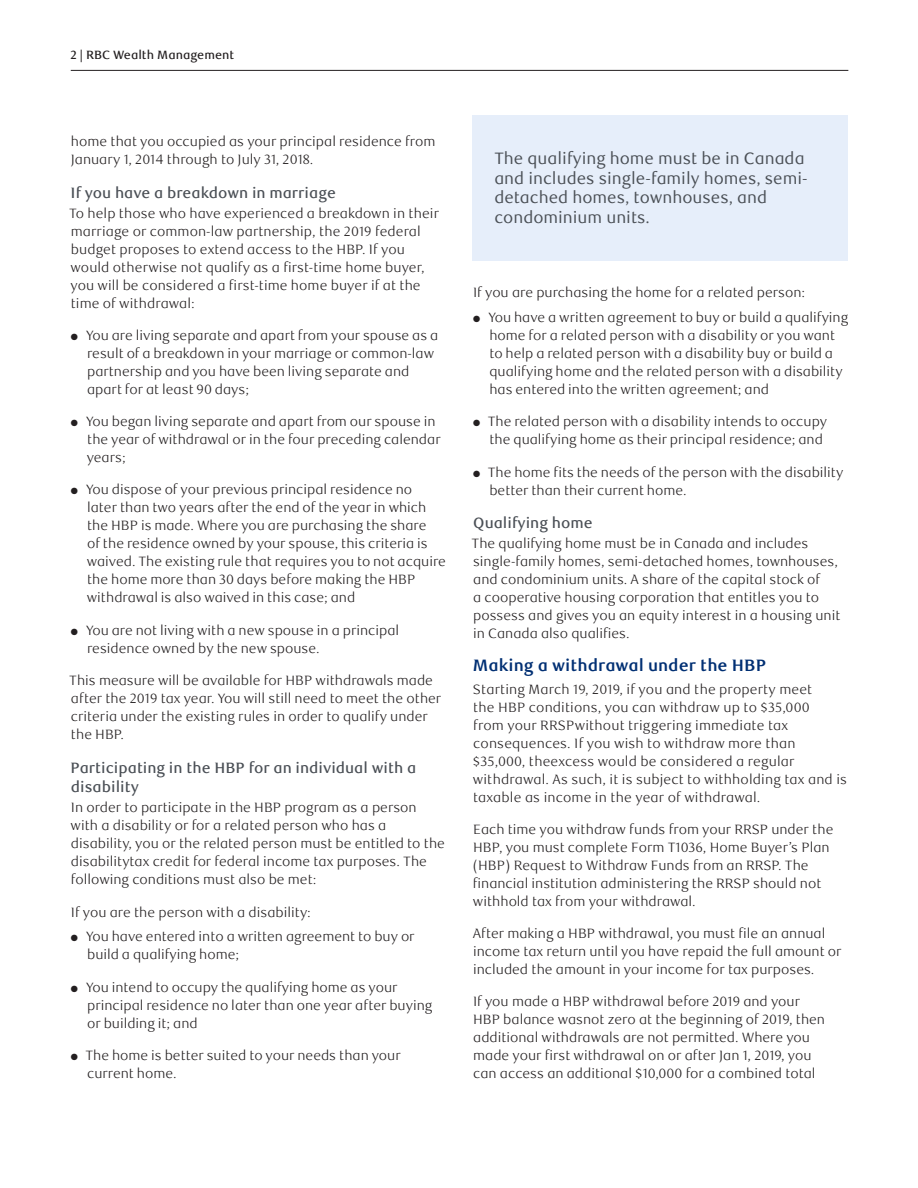
<style>
.page{position:relative;width:918px;height:1188px;background:#fff}
.page>*{position:absolute;margin:0;border:0;box-sizing:border-box;transform-origin:0 0}
.t1{font:16.5px/19.5px "RBC Text";color:#4a4f55}
._4-Text_Headline{font:700 16.5px "RBC Text";color:#002f73}
._6-Subhead_L1{font:500 15px/19.5px "RBC Text";color:#4a4f55}
._5-Body_Copy{font:300 13.5px/18px "RBC Text";color:#231f20}
.t2{font:500 12px "RBC Text";color:#231f20}
</style>
<div class="page">
<hr style="left:71px;top:70px;width:777px;height:1px;background:#231f20">
<div style="left:473px;top:115px;width:375px;height:145px;background:#e6eefa"></div>
<p class="t2" style="left:70px;top:47px;width:165px">2 | RBC Wealth Management</p>
<p class="_5-Body_Copy" style="left:71px;top:132px;width:366px">home that you occupied as your principal residence from<br>January 1, 2014 through to July 31, 2018.</p>
<h3 class="_6-Subhead_L1" style="left:71px;top:183px;width:267px">If you have a breakdown in marriage</h3>
<p class="_5-Body_Copy" style="left:69px;top:204px;width:371px">To help those who have experienced a breakdown in their marriage or common-law partnership, the 2019 federal budget proposes to extend access to the HBP. If you would otherwise not qualify as a first-time home buyer, you will be considered a first-time home buyer if at the time of withdrawal:</p>
<p class="_5-Body_Copy" style="left:87px;top:327px;width:353px;text-indent:-16px">● You are living separate and apart from your spouse as a result of a breakdown in your marriage or common-law partnership and you have been living separate and apart for at least 90 days;</p>
<p class="_5-Body_Copy" style="left:87px;top:413px;width:356px;text-indent:-16px">● You began living separate and apart from our spouse in the year of withdrawal or in the four preceding calendar years;</p>
<p class="_5-Body_Copy" style="left:87px;top:481px;width:361px;text-indent:-16px">● You dispose of your previous principal residence no<br>later than two years after the end of the year in which the HBP is made. Where you are purchasing the share<br>of the residence owned by your spouse, this criteria is waived. The existing rule that requires you to not acquire the home more than 30 days before making the HBP withdrawal is also waived in this case; and</p>
<p class="_5-Body_Copy" style="left:87px;top:621px;width:314px;text-indent:-16px">● You are not living with a new spouse in a principal residence owned by the new spouse.</p>
<p class="_5-Body_Copy" style="left:69px;top:672px;width:374px">This measure will be available for HBP withdrawals made after the 2019 tax year. You will still need to meet the other criteria under the existing rules in order to qualify under the HBP.</p>
<h3 class="_6-Subhead_L1" style="left:71px;top:758px;width:347px">Participating in the HBP for an individual with a disability</h3>
<p class="_5-Body_Copy" style="left:71px;top:799px;width:376px">In order to participate in the HBP program as a person with a disability or for a related person who has a disability, you or the related person must be entitled to the disabilitytax credit for federal income tax purposes. The following conditions must also be met:</p>
<p class="_5-Body_Copy" style="left:71px;top:903px;width:242px">If you are the person with a disability:</p>
<p class="_5-Body_Copy" style="left:87px;top:928px;width:329px;text-indent:-16px">● You have entered into a written agreement to buy or build a qualifying home;</p>
<p class="_5-Body_Copy" style="left:87px;top:978px;width:347px;text-indent:-16px">● You intend to occupy the qualifying home as your principal residence no later than one year after buying or building it; and</p>
<p class="_5-Body_Copy" style="left:87px;top:1047px;width:315px;text-indent:-16px">● The home is better suited to your needs than your current home.</p>
<p class="t1" style="left:494px;top:149px;width:315px">The qualifying home must be in Canada and includes single-family homes, semi&shy;detached homes, townhouses, and condominium units.</p>
<p class="_5-Body_Copy" style="left:473px;top:284px;width:334px">If you are purchasing the home for a related person:</p>
<p class="_5-Body_Copy" style="left:489px;top:309px;width:360px;text-indent:-16px">● You have a written agreement to buy or build a qualifying home for a related person with a disability or you want to help a related person with a disability buy or build a qualifying home and the related person with a disability has entered into the written agreement; and</p>
<p class="_5-Body_Copy" style="left:489px;top:413px;width:339px;text-indent:-16px">● The related person with a disability intends to occupy the qualifying home as their principal residence; and</p>
<p class="_5-Body_Copy" style="left:489px;top:463px;width:356px;text-indent:-16px">● The home fits the needs of the person with the disability better than their current home.</p>
<h3 class="_6-Subhead_L1" style="left:473px;top:513px;width:121px">Qualifying home</h3>
<p class="_5-Body_Copy" style="left:472px;top:534px;width:370px">The qualifying home must be in Canada and includes single-family homes, semi-detached homes, townhouses, and condominium units. A share of the capital stock of<br>a cooperative housing corporation that entitles you to possess and gives you an equity interest in a housing unit in Canada also qualifies.</p>
<h2 class="_4-Text_Headline" style="left:473px;top:656px;width:295px">Making a withdrawal under the HBP</h2>
<p class="_5-Body_Copy" style="left:473px;top:680px;width:376px">Starting March 19, 2019, if you and the property meet<br>the HBP conditions, you can withdraw up to $35,000<br>from your RRSPwithout triggering immediate tax consequences. If you wish to withdraw more than $35,000, theexcess would be considered a regular withdrawal. As such, it is subject to withholding tax and is taxable as income in the year of withdrawal.</p>
<p class="_5-Body_Copy" style="left:473px;top:821px;width:362px">Each time you withdraw funds from your RRSP under the HBP, you must complete Form T1036, Home Buyer’s Plan (HBP) Request to Withdraw Funds from an RRSP. The financial institution administering the RRSP should not withhold tax from your withdrawal.</p>
<p class="_5-Body_Copy" style="left:473px;top:925px;width:370px">After making a HBP withdrawal, you must file an annual income tax return until you have repaid the full amount or included the amount in your income for tax purposes.</p>
<p class="_5-Body_Copy" style="left:473px;top:993px;width:354px">If you made a HBP withdrawal before 2019 and your HBP balance wasnot zero at the beginning of 2019, then additional withdrawals are not permitted. Where you made your first withdrawal on or after Jan 1, 2019, you can access an additional $10,000 for a combined total</p>
</div>
